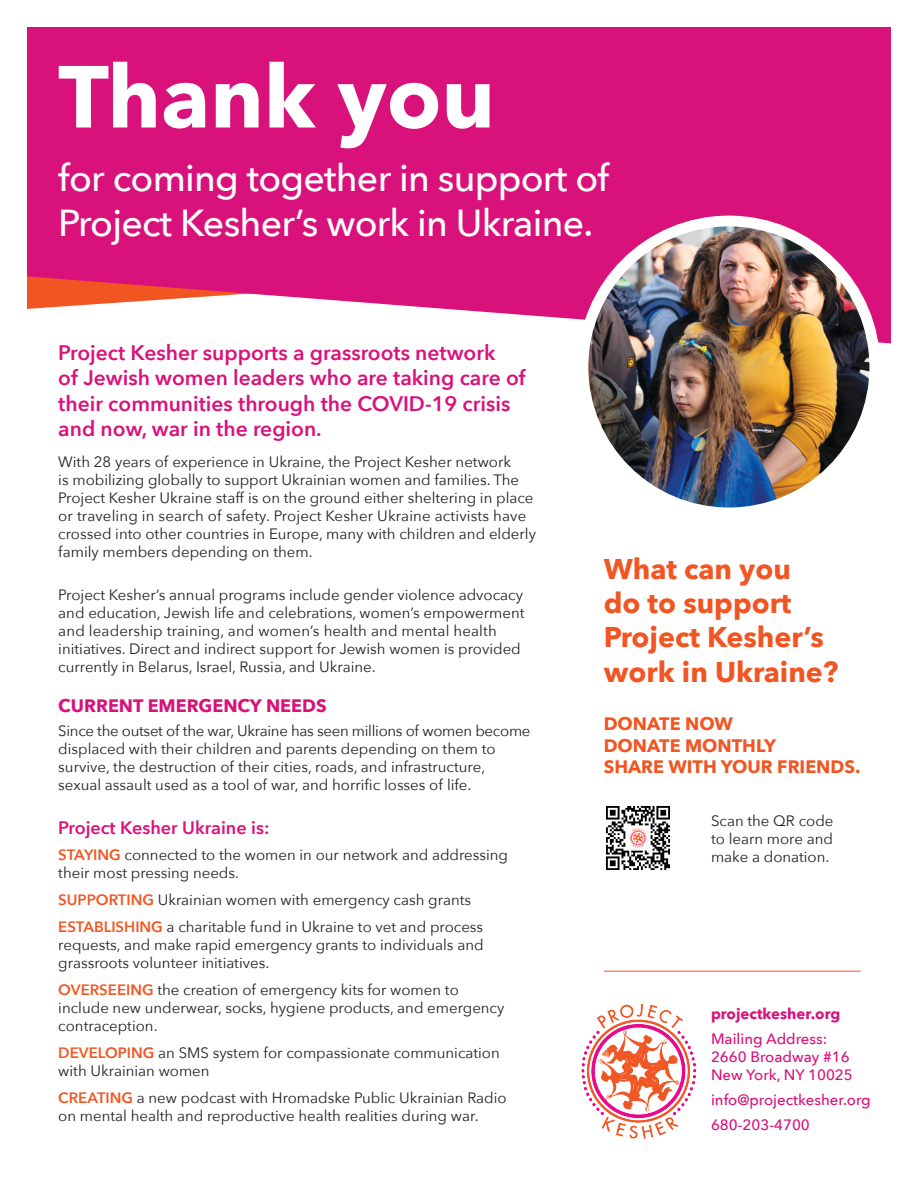
<style>
.page{position:relative;width:918px;height:1188px;background:#fff}
.page>*{position:absolute;margin:0;border:0;box-sizing:border-box;transform-origin:0 0}
.t1{font:700 87px "Avenir Next";color:#fff}
.t2{font:500 37.5px/45px "Avenir Next";letter-spacing:-.02em;color:#fff}
.t3{font:700 28.5px/34.2px "Avenir Next";color:#f15522}
.t4{font:600 21px/25.2px "Avenir Next";color:#d9117b}
.t5{font:700 18px/21.6px "Avenir Next";color:#f15522}
.t6{font:600 18px "Avenir Next";color:#d9117b}
.t7{font:700 18px "Avenir Next";color:#d9117b}
.t8{font:15px/18px "Avenir Next";color:#231f20}
.t9{font:500 15px/18px "Avenir Next";color:#d9117b}
.t10{font:700 15px "Avenir Next";color:#d9117b}
.s1{font-weight:600;color:#f15522}
</style>
<div class="page">
<svg style="left:27px;top:27px;width:864px;height:316px;background:#dc2785"></svg>
<img style="left:568px;top:1000px;width:141px;height:142px;border-radius:71px">
<img style="left:606px;top:806px;width:64px;height:64px">
<img style="left:583px;top:221px;width:292px;height:292px;border-radius:146px">
<div style="left:578px;top:216px;width:302px;height:302px;border:11px solid #fff;border-radius:50%"></div>
<hr style="left:604px;top:971px;width:257px;height:1px;background:#f15522">
<h1 class="t1" style="left:58px;top:22px;width:438px">Thank you</h1>
<h2 class="t2" style="left:58px;top:154px;width:552px">for coming together in support of<br>Project Kesher’s work in Ukraine.</h2>
<h3 class="t4" style="left:58px;top:340px;width:469px">Project Kesher supports a grassroots network<br>of Jewish women leaders who are taking care of their communities through the COVID-19 crisis and now, war in the region.</h3>
<p class="t8" style="left:58px;top:452px;width:479px">With 28 years of experience in Ukraine, the Project Kesher network<br>is mobilizing globally to support Ukrainian women and families. The Project Kesher Ukraine staff is on the ground either sheltering in place or traveling in search of safety. Project Kesher Ukraine activists have crossed into other countries in Europe, many with children and elderly family members depending on them.</p>
<p class="t8" style="left:58px;top:585px;width:468px">Project Kesher’s annual programs include gender violence advocacy and education, Jewish life and celebrations, women’s empowerment and leadership training, and women’s health and mental health initiatives. Direct and indirect support for Jewish women is provided currently in Belarus, Israel, Russia, and Ukraine.</p>
<p class="t7" style="left:58px;top:690px;width:270px">CURRENT EMERGENCY NEEDS</p>
<p class="t8" style="left:58px;top:721px;width:474px">Since the outset of the war, Ukraine has seen millions of women become displaced with their children and parents depending on them to survive, the destruction of their cities, roads, and infrastructure, sexual assault used as a tool of war, and horrific losses of life.</p>
<p class="t6" style="left:58px;top:812px;width:213px">Project Kesher Ukraine is:</p>
<p class="t8" style="left:58px;top:846px;width:451px"><span class="s1">STAYING</span> connected to the women in our network and addressing their most pressing needs.</p>
<p class="t8" style="left:58px;top:886px;width:426px;line-height:26.8px"><span class="s1">SUPPORTING</span> Ukrainian women with emergency cash grants<br><span class="s1">ESTABLISHING</span> a charitable fund in Ukraine to vet and process</p>
<p class="t8" style="left:58px;top:935px;width:427px">requests, and make rapid emergency grants to individuals and grassroots volunteer initiatives.</p>
<p class="t8" style="left:58px;top:980px;width:448px"><span class="s1">OVERSEEING</span> the creation of emergency kits for women to include new underwear, socks, hygiene products, and emergency contraception.</p>
<p class="t8" style="left:58px;top:1043px;width:443px"><span class="s1">DEVELOPING</span> an SMS system for compassionate communication with Ukrainian women</p>
<p class="t8" style="left:58px;top:1088px;width:450px"><span class="s1">CREATING</span> a new podcast with Hromadske Public Ukrainian Radio on mental health and reproductive health realities during war.</p>
<h3 class="t3" style="left:604px;top:552px;width:236px">What can you<br>do to support<br>Project Kesher’s work in Ukraine?</h3>
<p class="t5" style="left:604px;top:713px;width:258px">DONATE NOW<br>DONATE MONTHLY<br>SHARE WITH YOUR FRIENDS.</p>
<p class="t8" style="left:711px;top:811px;width:124px;text-align:justify">Scan the QR code to learn more and make a donation.</p>
<p class="t10" style="left:711px;top:1001px;width:131px">projectkesher.org</p>
<p class="t9" style="left:711px;top:1029px;width:143px">Mailing Address:<br>2660 Broadway #16<br>New York, NY 10025</p>
<p class="t9" style="left:711px;top:1087px;width:161px;line-height:24.8px">info@projectkesher.org<br>680-203-4700</p>
</div>
